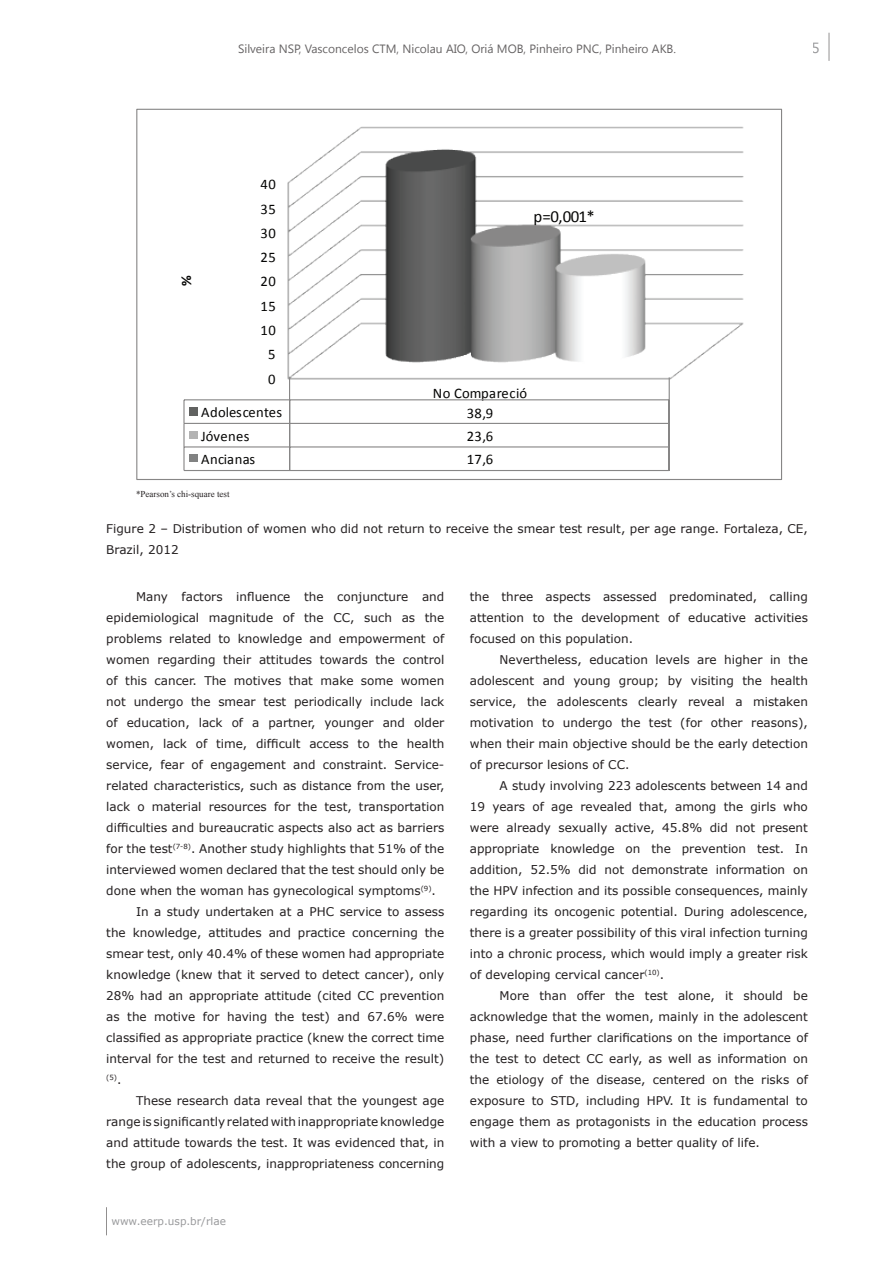
<style>
.page{position:relative;width:893px;height:1263px;background:#fff}
.page>*{position:absolute;margin:0;border:0;box-sizing:border-box;transform-origin:0 0}
.t1{font:16.95px "Calibri";color:#050504}
.t2{font:14.7px "Calibri";letter-spacing:.02em;color:#050504}
.t3{font:700 14.7px "Calibri";color:#050504}
.t4{font:13.5px "Geneva";color:#6c6d70}
.Texto{font:12px/21px "Verdana";color:#231f20;text-align:justify}
.Título_de_tabela_e_f{font:12px/21px "Verdana";color:#231f20}
.t5{font:12px "Segoe UI";color:#231f20}
.t6{font:10.5px "Verdana";color:#6c6d70}
.Rodapé_de_tabela__fi{font:9px "Times New Roman";color:#231f20}
.Texto-2{font:7.05px "Verdana";color:#231f20}
.s1{font-size:12px}
</style>
<div class="page">
<svg style="left:106px;top:1207px;width:1px;height:28px"></svg>
<svg style="left:829px;top:33px;width:1px;height:28px"></svg>
<img style="left:287px;top:126px;width:457px;height:254px">
<hr style="left:183px;top:400px;width:2px;height:23px;background:#878686">
<hr style="left:184px;top:399px;width:485px;height:1px;background:#878686">
<div style="left:189px;top:407px;width:9px;height:9px;background:#616261"></div>
<hr style="left:183px;top:423px;width:2px;height:24px;background:#878686">
<hr style="left:184px;top:423px;width:485px;height:1px;background:#878686">
<div style="left:189px;top:431px;width:9px;height:7px;background:#b3b3b3"></div>
<svg style="left:669px;top:377px;width:1px;height:93px"></svg>
<svg style="left:289px;top:377px;width:1px;height:93px"></svg>
<hr style="left:184px;top:470px;width:485px;height:1px;background:#878686">
<hr style="left:183px;top:447px;width:2px;height:23px;background:#878686">
<hr style="left:184px;top:446px;width:485px;height:1px;background:#878686">
<div style="left:189px;top:454px;width:9px;height:8px;background:#818282"></div>
<p class="t5" style="left:238px;top:41px;width:439px">Silveira NSP, Vasconcelos CTM, Nicolau AIO, Oriá MOB, Pinheiro PNC, Pinheiro AKB.</p>
<p class="t4" style="left:812px;top:40px;width:11px">5</p>
<p class="t3" style="left:177px;top:286px;width:12px;rotate:-90deg">%</p>
<p class="t2" style="left:261px;top:175px;width:17px">40</p>
<p class="t2" style="left:261px;top:200px;width:17px">35</p>
<p class="t2" style="left:261px;top:224px;width:17px">30</p>
<p class="t2" style="left:261px;top:248px;width:17px">25</p>
<p class="t2" style="left:261px;top:272px;width:17px">20</p>
<p class="t2" style="left:261px;top:297px;width:17px">15</p>
<p class="t2" style="left:261px;top:321px;width:17px">10</p>
<p class="t2" style="left:268px;top:345px;width:9px">5</p>
<p class="t2" style="left:268px;top:370px;width:9px">0</p>
<p class="t2" style="left:433px;top:384px;width:96px">No Compareció</p>
<p class="t2" style="left:201px;top:403px;width:83px">Adolescentes</p>
<p class="t2" style="left:467px;top:404px;width:28px">38,9</p>
<p class="t2" style="left:201px;top:427px;width:50px">Jóvenes</p>
<p class="t2" style="left:467px;top:427px;width:28px">23,6</p>
<p class="t2" style="left:201px;top:450px;width:56px">Ancianas</p>
<p class="t2" style="left:467px;top:450px;width:28px">17,6</p>
<p class="t1" style="left:534px;top:206px;width:63px">p=0,001*</p>
<p class="Rodapé_de_tabela__fi" style="left:136px;top:488px;width:95px">*Pearson’s chi-square test</p>
<p class="Título_de_tabela_e_f" style="left:106px;top:518px;width:703px">Figure 2 – Distribution of women who did not return to receive the smear test result, per age range. Fortaleza, CE,<br>Brazil, 2012</p>
<p class="Texto" style="left:106px;top:586px;width:340px;text-indent:30px">Many factors influence the conjuncture and epidemiological magnitude of the CC, such as the problems related to knowledge and empowerment of women regarding their attitudes towards the control of this cancer. The motives that make some women not undergo the smear test periodically include lack of education, lack of a partner, younger and older women, lack of time, difficult access to the health service, fear of engagement and constraint. Service&shy;related characteristics, such as distance from the user, lack o material resources for the test, transportation difficulties and bureaucratic aspects also act as barriers for the test<sup>(7-8)</sup>. Another study highlights that 51% of the interviewed women declared that the test should only be done when the woman has gynecological symptoms<sup>(9)</sup>.</p>
<p class="Texto" style="left:106px;top:901px;width:340px;text-indent:30px">In a study undertaken at a PHC service to assess the knowledge, attitudes and practice concerning the smear test, only 40.4% of these women had appropriate knowledge (knew that it served to detect cancer), only 28% had an appropriate attitude (cited CC prevention as the motive for having the test) and 67.6% were classified as appropriate practice (knew the correct time interval for the test and returned to receive the result)</p>
<p class="Texto-2" style="left:106px;top:1073px;width:17px">(5)<span class="s1">.</span></p>
<p class="Texto" style="left:106px;top:1090px;width:340px;text-indent:30px">These research data reveal that the youngest age range is significantly related with inappropriate knowledge and attitude towards the test. It was evidenced that, in the group of adolescents, inappropriateness concerning</p>
<p class="t6" style="left:111px;top:1215px;width:116px">www.eerp.usp.br/rlae</p>
<p class="Texto" style="left:470px;top:586px;width:340px">the three aspects assessed predominated, calling attention to the development of educative activities focused on this population.</p>
<p class="Texto" style="left:470px;top:649px;width:340px;text-indent:30px">Nevertheless, education levels are higher in the adolescent and young group; by visiting the health service, the adolescents clearly reveal a mistaken motivation to undergo the test (for other reasons), when their main objective should be the early detection of precursor lesions of CC.</p>
<p class="Texto" style="left:470px;top:775px;width:340px;text-indent:30px">A study involving 223 adolescents between 14 and 19 years of age revealed that, among the girls who were already sexually active, 45.8% did not present appropriate knowledge on the prevention test. In addition, 52.5% did not demonstrate information on the HPV infection and its possible consequences, mainly regarding its oncogenic potential. During adolescence, there is a greater possibility of this viral infection turning into a chronic process, which would imply a greater risk of developing cervical cancer<sup>(10)</sup>.</p>
<p class="Texto" style="left:470px;top:985px;width:340px;text-indent:30px">More than offer the test alone, it should be acknowledge that the women, mainly in the adolescent phase, need further clarifications on the importance of the test to detect CC early, as well as information on the etiology of the disease, centered on the risks of exposure to STD, including HPV. It is fundamental to engage them as protagonists in the education process with a view to promoting a better quality of life.</p>
</div>
